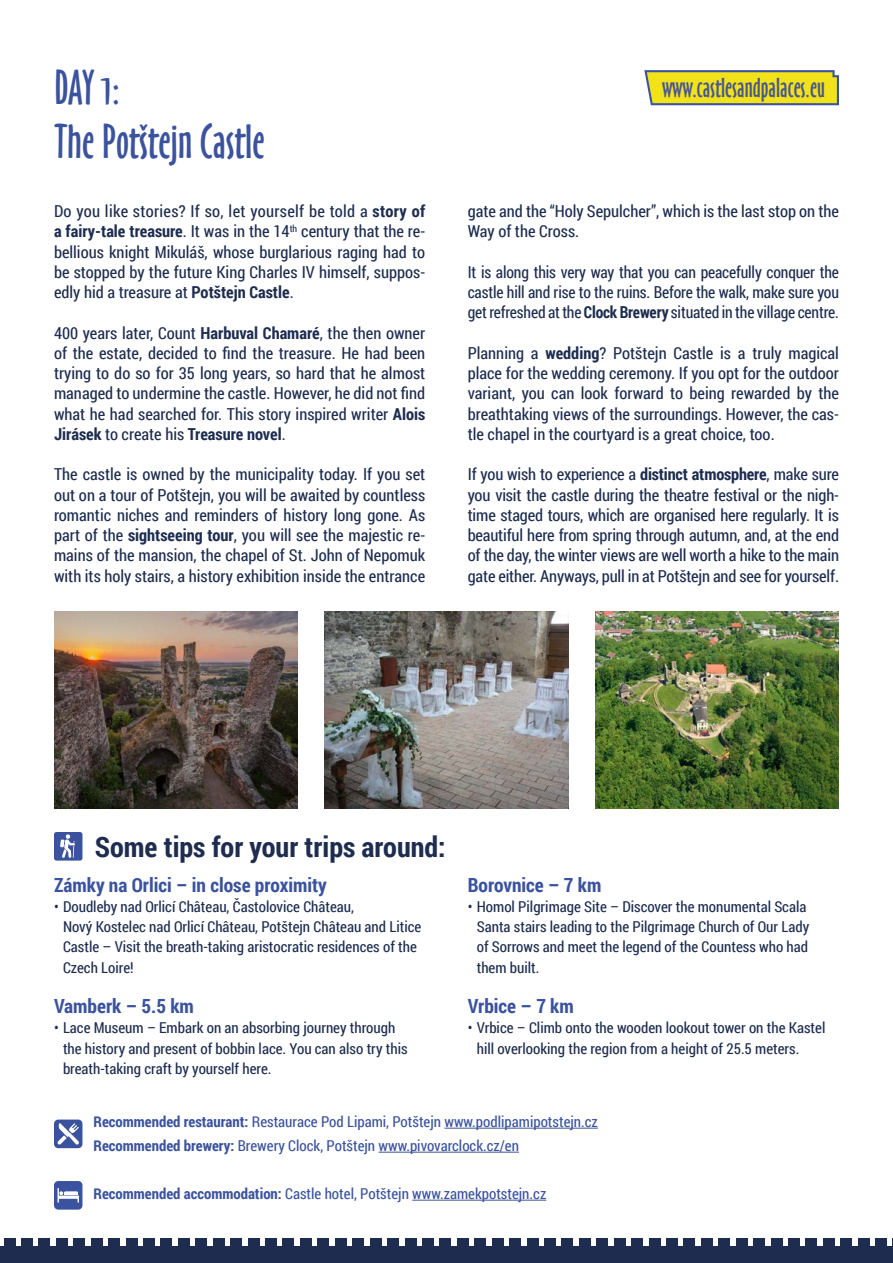
<style>
.page{position:relative;width:893px;height:1263px;background:#fff}
.page>*{position:absolute;margin:0;border:0;box-sizing:border-box;transform-origin:0 0}
.t1{font:45px/54px "Oz Handicraft BT";color:#3b539e}
.t2{font:700 28.2px "Roboto Condensed";color:#1d2c4f}
.t3{font:25.65px "Oz Handicraft BT";color:#465792}
.t4{font:700 19.5px "Roboto Condensed";color:#3b539e}
.t5{font:16.5px/20.2px "Roboto Condensed";color:#1d2c4f;text-align:justify}
.t6{font:16.5px/20.2px "Roboto Condensed";color:#1d2c4f;text-align:justify;scale:.95 1}
.t7{font:15px/20.2px "Roboto Condensed";color:#1d2c4f}
.t8{font:15px/24px "Roboto Condensed";color:#3b539e}
.s1{font-weight:700}
</style>
<div class="page">
<div style="left:875px;top:1238px;width:12px;height:9px;background:#1d2c4f"></div>
<div style="left:858px;top:1238px;width:12px;height:9px;background:#1d2c4f"></div>
<div style="left:840px;top:1238px;width:12px;height:9px;background:#1d2c4f"></div>
<div style="left:823px;top:1238px;width:12px;height:9px;background:#1d2c4f"></div>
<div style="left:806px;top:1238px;width:11px;height:9px;background:#1d2c4f"></div>
<div style="left:788px;top:1238px;width:12px;height:9px;background:#1d2c4f"></div>
<div style="left:771px;top:1238px;width:11px;height:9px;background:#1d2c4f"></div>
<div style="left:753px;top:1238px;width:12px;height:9px;background:#1d2c4f"></div>
<div style="left:736px;top:1238px;width:11px;height:9px;background:#1d2c4f"></div>
<div style="left:718px;top:1238px;width:12px;height:9px;background:#1d2c4f"></div>
<div style="left:701px;top:1238px;width:12px;height:9px;background:#1d2c4f"></div>
<div style="left:684px;top:1238px;width:11px;height:9px;background:#1d2c4f"></div>
<div style="left:666px;top:1238px;width:12px;height:9px;background:#1d2c4f"></div>
<div style="left:649px;top:1238px;width:11px;height:9px;background:#1d2c4f"></div>
<div style="left:631px;top:1238px;width:12px;height:9px;background:#1d2c4f"></div>
<div style="left:614px;top:1238px;width:11px;height:9px;background:#1d2c4f"></div>
<div style="left:596px;top:1238px;width:12px;height:9px;background:#1d2c4f"></div>
<div style="left:579px;top:1238px;width:12px;height:9px;background:#1d2c4f"></div>
<div style="left:562px;top:1238px;width:11px;height:9px;background:#1d2c4f"></div>
<div style="left:544px;top:1238px;width:12px;height:9px;background:#1d2c4f"></div>
<div style="left:527px;top:1238px;width:11px;height:9px;background:#1d2c4f"></div>
<div style="left:509px;top:1238px;width:12px;height:9px;background:#1d2c4f"></div>
<div style="left:492px;top:1238px;width:11px;height:9px;background:#1d2c4f"></div>
<div style="left:474px;top:1238px;width:12px;height:9px;background:#1d2c4f"></div>
<div style="left:457px;top:1238px;width:12px;height:9px;background:#1d2c4f"></div>
<div style="left:440px;top:1238px;width:11px;height:9px;background:#1d2c4f"></div>
<div style="left:422px;top:1238px;width:12px;height:9px;background:#1d2c4f"></div>
<div style="left:405px;top:1238px;width:11px;height:9px;background:#1d2c4f"></div>
<div style="left:387px;top:1238px;width:12px;height:9px;background:#1d2c4f"></div>
<div style="left:370px;top:1238px;width:11px;height:9px;background:#1d2c4f"></div>
<div style="left:352px;top:1238px;width:12px;height:9px;background:#1d2c4f"></div>
<div style="left:335px;top:1238px;width:12px;height:9px;background:#1d2c4f"></div>
<div style="left:318px;top:1238px;width:11px;height:9px;background:#1d2c4f"></div>
<div style="left:300px;top:1238px;width:12px;height:9px;background:#1d2c4f"></div>
<div style="left:283px;top:1238px;width:11px;height:9px;background:#1d2c4f"></div>
<div style="left:265px;top:1238px;width:12px;height:9px;background:#1d2c4f"></div>
<div style="left:248px;top:1238px;width:11px;height:9px;background:#1d2c4f"></div>
<div style="left:230px;top:1238px;width:12px;height:9px;background:#1d2c4f"></div>
<div style="left:213px;top:1238px;width:12px;height:9px;background:#1d2c4f"></div>
<div style="left:195px;top:1238px;width:12px;height:9px;background:#1d2c4f"></div>
<div style="left:178px;top:1238px;width:12px;height:9px;background:#1d2c4f"></div>
<div style="left:161px;top:1238px;width:11px;height:9px;background:#1d2c4f"></div>
<div style="left:143px;top:1238px;width:12px;height:9px;background:#1d2c4f"></div>
<div style="left:126px;top:1238px;width:11px;height:9px;background:#1d2c4f"></div>
<div style="left:108px;top:1238px;width:12px;height:9px;background:#1d2c4f"></div>
<div style="left:91px;top:1238px;width:12px;height:9px;background:#1d2c4f"></div>
<div style="left:73px;top:1238px;width:12px;height:9px;background:#1d2c4f"></div>
<div style="left:56px;top:1238px;width:12px;height:9px;background:#1d2c4f"></div>
<div style="left:39px;top:1238px;width:11px;height:9px;background:#1d2c4f"></div>
<div style="left:21px;top:1238px;width:12px;height:9px;background:#1d2c4f"></div>
<div style="left:4px;top:1238px;width:11px;height:9px;background:#1d2c4f"></div>
<div style="left:0;top:1246px;width:893px;height:17px;background:#1d2c4f"></div>
<hr style="left:444px;top:1128px;width:154px;height:1px;background:#3b539e">
<hr style="left:379px;top:1152px;width:140px;height:1px;background:#3b539e">
<hr style="left:412px;top:1200px;width:134px;height:1px;background:#3b539e">
<div style="left:54px;top:832px;width:28px;height:28px;background:#3b539e;border-radius:2px"></div>
<svg style="left:60px;top:834px;width:15px;height:24px"></svg>
<div style="left:54px;top:1119px;width:28px;height:29px;background:#3b539e;border-radius:4px"></div>
<svg style="left:57px;top:1123px;width:22px;height:22px"></svg>
<div style="left:54px;top:1181px;width:28px;height:28px;background:#3b539e;border-radius:4px"></div>
<svg style="left:58px;top:1188px;width:21px;height:14px"></svg>
<img style="left:54px;top:611px;width:243px;height:197px">
<img style="left:325px;top:611px;width:243px;height:197px">
<img style="left:596px;top:611px;width:243px;height:197px">
<svg style="left:644px;top:70px;width:195px;height:35px;background:#d9d030"></svg>
<h1 class="t1" style="left:54px;top:61px;width:212px">DAY 1:<br>The Potštejn Castle</h1>
<h3 class="t3" style="left:662px;top:73px;width:164px">www.castlesandpalaces.eu</h3>
<p class="t5" style="left:54px;top:201px;width:373px">Do you like stories? If so, let yourself be told a <span class="s1">story of a fairy-tale treasure</span>. It was in the 14<sup>th</sup> century that the re&shy;bellious knight Mikuláš, whose burglarious raging had to be stopped by the future King Charles IV himself, suppos&shy;edly hid a treasure at <span class="s1">Potštejn Castle</span>.</p>
<p class="t5" style="left:54px;top:322px;width:373px">400 years later, Count <span class="s1">Harbuval Chamaré</span>, the then owner of the estate, decided to find the treasure. He had been trying to do so for 35 long years, so hard that he almost managed to undermine the castle. However, he did not find what he had searched for. This story inspired writer <span class="s1">Alois Jirásek</span> to create his <span class="s1">Treasure novel</span>.</p>
<p class="t5" style="left:54px;top:464px;width:373px">The castle is owned by the municipality today. If you set out on a tour of Potštejn, you will be awaited by countless romantic niches and reminders of history long gone. As part of the <span class="s1">sightseeing tour</span>, you will see the majestic re&shy;mains of the mansion, the chapel of St. John of Nepomuk with its holy stairs, a history exhibition inside the entrance</p>
<p class="t5" style="left:468px;top:201px;width:373px">gate and the “Holy Sepulcher”, which is the last stop on the<br>Way of the Cross.</p>
<p class="t6" style="left:468px;top:261px;width:392px">It is along this very way that you can peacefully conquer the castle hill and rise to the ruins. Before the walk, make sure you get refreshed at the <span class="s1">Clock Brewery</span> situated in the village centre.</p>
<p class="t5" style="left:468px;top:342px;width:373px">Planning a <span class="s1">wedding</span>? Potštejn Castle is a truly magical place for the wedding ceremony. If you opt for the outdoor variant, you can look forward to being rewarded by the breathtaking views of the surroundings. However, the cas&shy;tle chapel in the courtyard is a great choice, too.</p>
<p class="t5" style="left:468px;top:464px;width:373px">If you wish to experience a <span class="s1">distinct atmosphere</span>, make sure you visit the castle during the theatre festival or the nigh&shy;time staged tours, which are organised here regularly. It is beautiful here from spring through autumn, and, at the end of the day, the winter views are well worth a hike to the main gate either. Anyways, pull in at Potštejn and see for yourself.</p>
<h2 class="t2" style="left:95px;top:827px;width:352px">Some tips for your trips around:</h2>
<p class="t4" style="left:54px;top:871px;width:274px">Zámky na Orlici – in close proximity</p>
<p class="t7" style="left:63px;top:896px;width:360px;text-indent:-9px">• Doudleby nad Orlicí Château, Častolovice Château,<br>Nový Kostelec nad Orlicí Château, Potštejn Château and Litice Castle – Visit the breath-taking aristocratic residences of the Czech Loire!</p>
<p class="t4" style="left:54px;top:992px;width:141px">Vamberk – 5.5 km</p>
<p class="t7" style="left:63px;top:1017px;width:346px;text-indent:-9px">• Lace Museum – Embark on an absorbing journey through the history and present of bobbin lace. You can also try this breath-taking craft by yourself here.</p>
<p class="t4" style="left:468px;top:871px;width:135px">Borovnice – 7 km</p>
<p class="t7" style="left:477px;top:896px;width:334px;text-indent:-9px">• Homol Pilgrimage Site – Discover the monumental Scala Santa stairs leading to the Pilgrimage Church of Our Lady of Sorrows and meet the legend of the Countess who had them built.</p>
<p class="t4" style="left:468px;top:992px;width:108px">Vrbice – 7 km</p>
<p class="t7" style="left:477px;top:1017px;width:350px;text-indent:-9px">• Vrbice – Climb onto the wooden lookout tower on the Kastel hill overlooking the region from a height of 25.5 meters.</p>
<p class="t8" style="left:94px;top:1109px;width:506px"><span class="s1">Recommended restaurant:</span> Restaurace Pod Lipami, Potštejn www.podlipamipotstejn.cz<br><span class="s1">Recommended brewery:</span> Brewery Clock, Potštejn www.pivovarclock.cz/en</p>
<p class="t8" style="left:94px;top:1181px;width:454px"><span class="s1">Recommended accommodation:</span> Castle hotel, Potštejn www.zamekpotstejn.cz</p>
</div>
